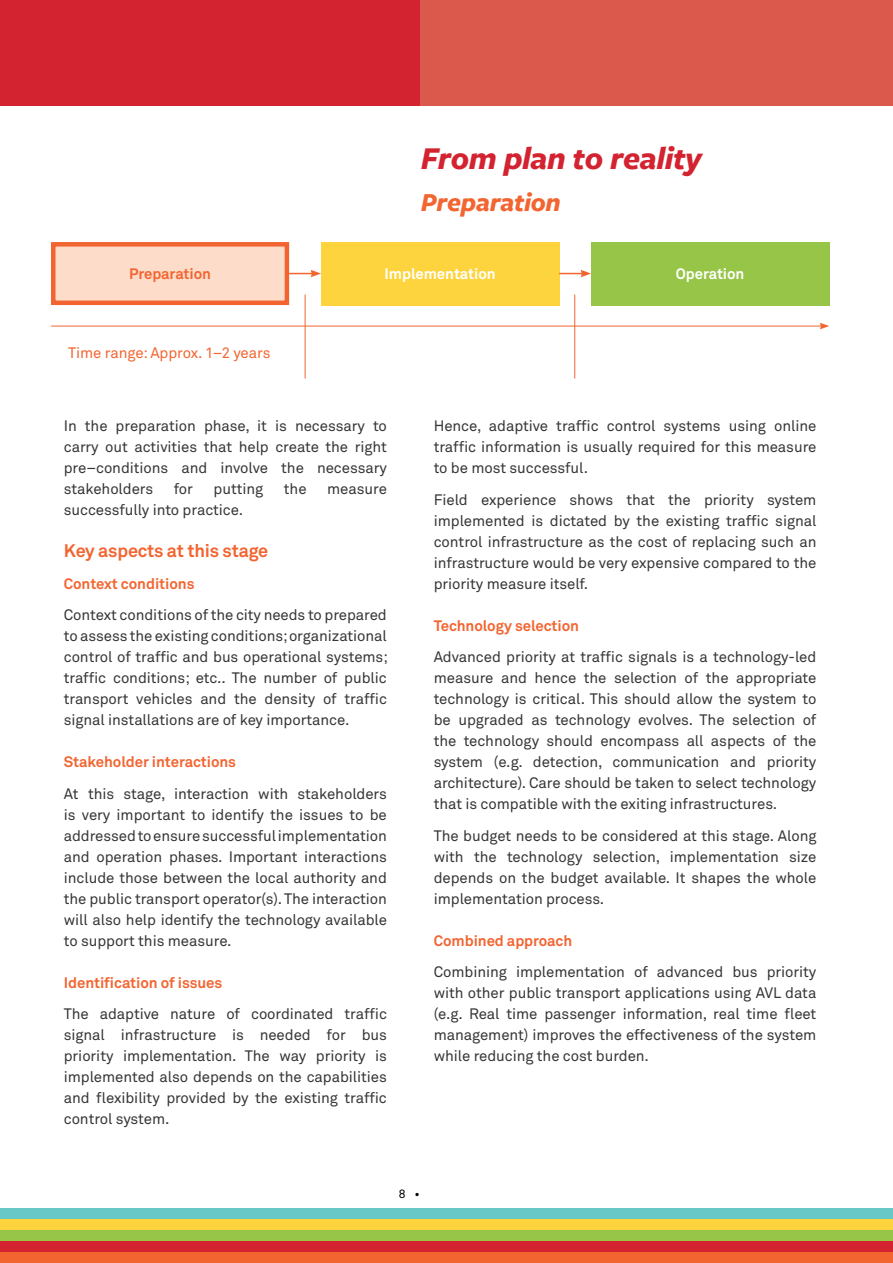
<style>
.page{position:relative;width:893px;height:1263px;background:#fff}
.page>*{position:absolute;margin:0;border:0;box-sizing:border-box;transform-origin:0 0}
.t1{font:italic 700 33px "Freight Sans Pro";letter-spacing:-.01em;color:#d32330}
.t2{font:italic 700 27px "Freight Sans Pro";letter-spacing:-.01em;color:#f26531}
.t3{font:700 18px "Akkurat Pro";letter-spacing:-.01em;color:#f26531}
.t4{font:15px/21px "Akkurat Pro";letter-spacing:-.005em;color:#363638;text-align:justify}
.t5{font:700 15px "Akkurat Pro";letter-spacing:-.005em;color:#f26531}
.t6{font:15px "Akkurat Pro";letter-spacing:-.005em;color:#f26531}
.t7{font:700 15px "Akkurat Pro";letter-spacing:-.005em;color:#fff}
.t8{font:12px "Akkurat Mono";color:#000}
</style>
<div class="page">
<div style="left:0;top:1252px;width:893px;height:11px;background:#f26531"></div>
<div style="left:0;top:1241px;width:893px;height:11px;background:#d32330"></div>
<div style="left:0;top:1230px;width:893px;height:11px;background:#97c547"></div>
<div style="left:0;top:1219px;width:893px;height:11px;background:#fed43e"></div>
<div style="left:0;top:1208px;width:893px;height:11px;background:#68c8c6"></div>
<div style="left:0;top:0;width:421px;height:106px;background:#d32330"></div>
<div style="left:421px;top:0;width:472px;height:106px;background:#da594c"></div>
<div style="left:53px;top:244px;width:234px;height:59px;background:#fddcc9"></div>
<div style="left:51px;top:242px;width:238px;height:63px;border:4px solid #f26531"></div>
<div style="left:321px;top:242px;width:238px;height:63px;background:#fed43e"></div>
<div style="left:591px;top:242px;width:238px;height:63px;background:#97c547"></div>
<svg style="left:289px;top:270px;width:32px;height:7px"></svg>
<hr style="left:51px;top:326px;width:771px;height:1px;background:#f26531">
<svg style="left:820px;top:323px;width:9px;height:6px"></svg>
<svg style="left:559px;top:270px;width:32px;height:7px"></svg>
<hr style="left:305px;top:295px;width:1px;height:84px;background:#f26531">
<hr style="left:574px;top:295px;width:1px;height:84px;background:#f26531">
<h1 class="t1" style="left:421px;top:135px;width:282px">From plan to reality</h1>
<h2 class="t2" style="left:421px;top:183px;width:141px">Preparation</h2>
<p class="t5" style="left:129px;top:265px;width:84px">Preparation</p>
<p class="t7" style="left:385px;top:265px;width:113px">Implementation</p>
<p class="t7" style="left:676px;top:265px;width:70px">Operation</p>
<p class="t6" style="left:68px;top:344px;width:204px">Time range: Approx. 1–2 years</p>
<p class="t4" style="left:64px;top:416px;width:325px">In the preparation phase, it is necessary to carry out activities that help create the right pre–conditions and involve the necessary stakeholders</p>
<p class="t4" style="left:174px;top:479px;width:21px">for</p>
<p class="t4" style="left:214px;top:479px;width:51px">putting</p>
<p class="t4" style="left:284px;top:479px;width:24px">the</p>
<p class="t4" style="left:327px;top:479px;width:61px">measure</p>
<p class="t4" style="left:64px;top:500px;width:181px">successfully into practice.</p>
<p class="t3" style="left:64px;top:540px;width:206px">Key aspects at this stage</p>
<p class="t5" style="left:64px;top:574px;width:132px">Context conditions</p>
<p class="t4" style="left:64px;top:605px;width:326px">Context conditions of the city needs to prepared to assess the existing conditions; organizational control of traffic and bus operational systems; traffic conditions; etc.. The number of public transport vehicles and the density of traffic signal installations are of key importance.</p>
<p class="t5" style="left:64px;top:752px;width:174px">Stakeholder interactions</p>
<p class="t4" style="left:64px;top:783px;width:325px">At this stage, interaction with stakeholders is very important to identify the issues to be addressed to ensure successful implementation and operation phases. Important interactions include those between the local authority and the public transport operator(s). The interaction will also help identify the technology available to support this measure.</p>
<p class="t5" style="left:64px;top:973px;width:160px">Identification of issues</p>
<p class="t4" style="left:64px;top:1004px;width:325px">The adaptive nature of coordinated traffic signal infrastructure is needed for bus priority implementation. The way priority is implemented also depends on the capabilities and flexibility provided by the existing traffic control system.</p>
<p class="t4" style="left:434px;top:416px;width:384px">Hence, adaptive traffic control systems using online traffic information is usually required for this measure to be most successful.</p>
<p class="t4" style="left:434px;top:489px;width:384px">Field experience shows that the priority system implemented is dictated by the existing traffic signal control infrastructure as the cost of replacing such an infrastructure would be very expensive compared to the priority measure itself.</p>
<p class="t5" style="left:434px;top:616px;width:147px">Technology selection</p>
<p class="t4" style="left:434px;top:647px;width:384px">Advanced priority at traffic signals is a technology-led measure and hence the selection of the appropriate technology is critical. This should allow the system to be upgraded as technology evolves. The selection of the technology should encompass all aspects of the system (e.g. detection, communication and priority architecture). Care should be taken to select technology that is compatible with the exiting infrastructures.</p>
<p class="t4" style="left:434px;top:825px;width:384px">The budget needs to be considered at this stage. Along with the technology selection, implementation size depends on the budget available. It shapes the whole implementation process.</p>
<p class="t5" style="left:434px;top:931px;width:140px">Combined approach</p>
<p class="t4" style="left:434px;top:962px;width:384px">Combining implementation of advanced bus priority with other public transport applications using AVL data (e.g. Real time passenger information, real time fleet management) improves the effectiveness of the system while reducing the cost burden.</p>
<p class="t8" style="left:399px;top:1186px;width:24px">8 •</p>
</div>
